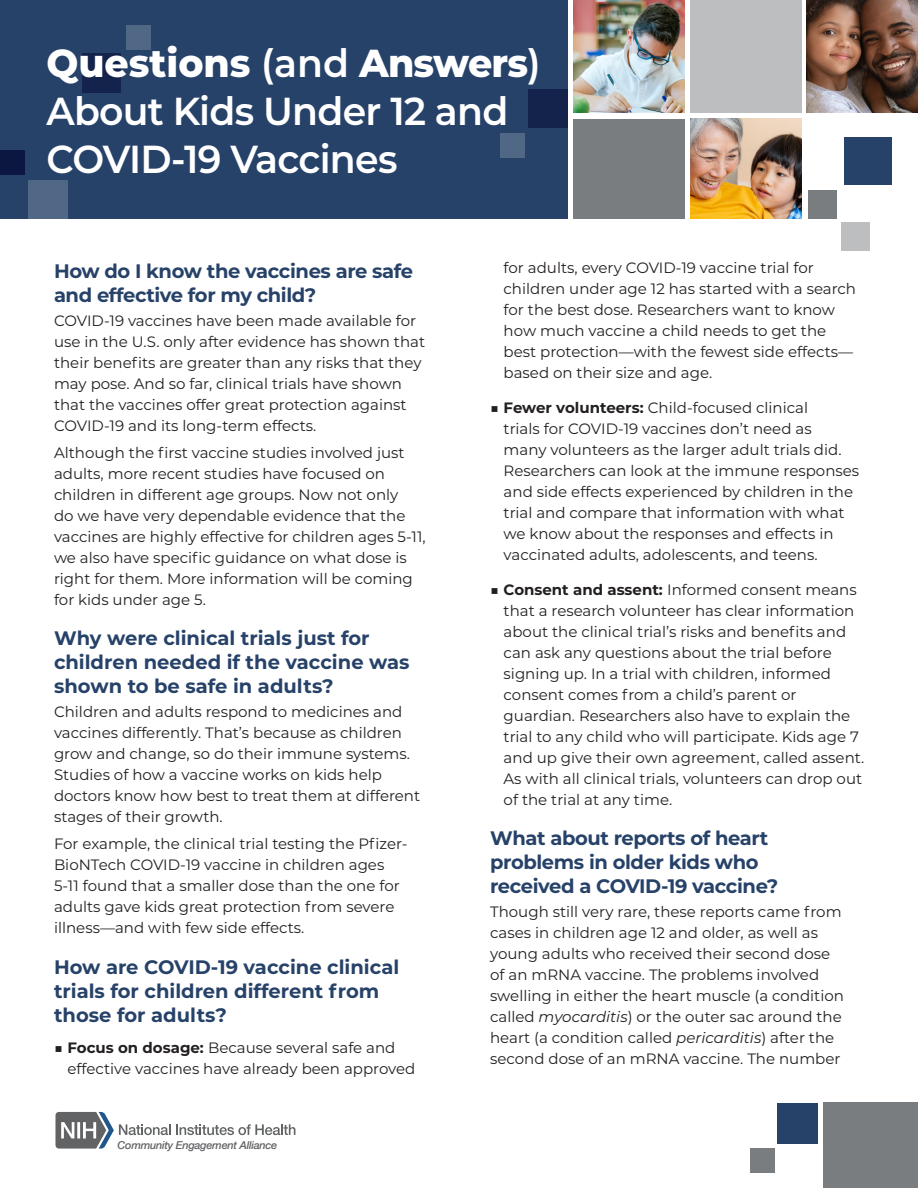
<style>
.page{position:relative;width:918px;height:1188px;background:#fff}
.page>*{position:absolute;margin:0;border:0;box-sizing:border-box;transform-origin:0 0}
.t1{font:600 39px/48px "Montserrat";letter-spacing:-.02em;color:#fff}
.t2{font:700 19.5px/24px "Montserrat";letter-spacing:-.01em;color:#274269}
.t3{font:15px/21px "Montserrat";color:#231f20}
.t4{font:italic 500 10.95px "Helvetica Neue";letter-spacing:-.025em;color:#616265}
.s1{font-weight:800}
.s2{font-weight:700}
.s3{font-style:italic}
</style>
<div class="page">
<div style="left:0;top:0;width:568px;height:219px;background:#274269"></div>
<div style="left:690px;top:0;width:111px;height:113px;background:#bdbebf"></div>
<div style="left:841px;top:222px;width:29px;height:29px;background:#bdbebf"></div>
<div style="left:844px;top:137px;width:47px;height:48px;background:#274269"></div>
<div style="left:808px;top:190px;width:29px;height:29px;background:#7a7d80"></div>
<div style="left:824px;top:1103px;width:94px;height:85px;background:#7a7d80"></div>
<div style="left:778px;top:1103px;width:40px;height:40px;background:#274269"></div>
<div style="left:751px;top:1148px;width:24px;height:24px;background:#7a7d80"></div>
<div style="left:29px;top:180px;width:39px;height:39px;background:#516786"></div>
<div style="left:0;top:150px;width:25px;height:24px;background:#0b1741"></div>
<div style="left:82px;top:54px;width:39px;height:39px;background:#14234c"></div>
<div style="left:126px;top:25px;width:25px;height:25px;background:#516786"></div>
<div style="left:528px;top:89px;width:39px;height:39px;background:#14234c"></div>
<div style="left:500px;top:134px;width:25px;height:24px;background:#516786"></div>
<svg style="left:56px;top:1112px;width:239px;height:37px"></svg>
<img style="left:573px;top:0;width:112px;height:113px">
<img style="left:807px;top:0;width:111px;height:113px">
<div style="left:573px;top:119px;width:112px;height:100px;background:#7a7d80"></div>
<img style="left:690px;top:119px;width:112px;height:100px">
<h1 class="t1" style="left:46px;top:38px;width:496px"><span class="s1">Questions</span> (and <span class="s1">Answers</span>)<br>About Kids Under 12 and<br>COVID-19 Vaccines</h1>
<h2 class="t2" style="left:54px;top:258px;width:361px">How do I know the vaccines are safe and effective for my child?</h2>
<p class="t3" style="left:54px;top:309px;width:373px">COVID-19 vaccines have been made available for use in the U.S. only after evidence has shown that their benefits are greater than any risks that they may pose. And so far, clinical trials have shown that the vaccines offer great protection against COVID-19 and its long-term effects.</p>
<p class="t3" style="left:54px;top:441px;width:373px">Although the first vaccine studies involved just adults, more recent studies have focused on children in different age groups. Now not only<br>do we have very dependable evidence that the vaccines are highly effective for children ages 5-11, we also have specific guidance on what dose is right for them. More information will be coming for kids under age 5.</p>
<h2 class="t2" style="left:54px;top:625px;width:357px">Why were clinical trials just for children needed if the vaccine was shown to be safe in adults?</h2>
<p class="t3" style="left:54px;top:701px;width:368px">Children and adults respond to medicines and vaccines differently. That’s because as children grow and change, so do their immune systems.<br>Studies of how a vaccine works on kids help doctors know how best to treat them at different stages of their growth.</p>
<p class="t3" style="left:54px;top:833px;width:355px">For example, the clinical trial testing the Pfizer-BioNTech COVID-19 vaccine in children ages 5-11 found that a smaller dose than the one for adults gave kids great protection from severe illness—and with few side effects.</p>
<h2 class="t2" style="left:54px;top:954px;width:347px">How are COVID-19 vaccine clinical trials for children different from those for adults?</h2>
<p class="t3" style="left:68px;top:1037px;width:349px;text-indent:-14px"><span class="s2">■ Focus on dosage:</span> Because several safe and effective vaccines have already been approved</p>
<p class="t4" style="left:118px;top:1136px;width:161px">Community Engagement Alliance</p>
<p class="t3" style="left:504px;top:257px;width:354px">for adults, every COVID-19 vaccine trial for children under age 12 has started with a search for the best dose. Researchers want to know how much vaccine a child needs to get the best protection—with the fewest side effects— based on their size and age.</p>
<p class="t3" style="left:504px;top:397px;width:357px;text-indent:-14px"><span class="s2">■ Fewer volunteers:</span> Child-focused clinical<br>trials for COVID-19 vaccines don’t need as<br>many volunteers as the larger adult trials did.<br>Researchers can look at the immune responses and side effects experienced by children in the trial and compare that information with what we know about the responses and effects in vaccinated adults, adolescents, and teens.</p>
<p class="t3" style="left:504px;top:579px;width:362px;text-indent:-14px"><span class="s2">■ Consent and assent:</span> Informed consent means that a research volunteer has clear information about the clinical trial’s risks and benefits and can ask any questions about the trial before signing up. In a trial with children, informed consent comes from a child’s parent or guardian. Researchers also have to explain the trial to any child who will participate. Kids age 7 and up give their own agreement, called assent.<br>As with all clinical trials, volunteers can drop out of the trial at any time.</p>
<h2 class="t2" style="left:490px;top:826px;width:290px">What about reports of heart problems in older kids who received a COVID-19 vaccine?</h2>
<p class="t3" style="left:490px;top:901px;width:355px">Though still very rare, these reports came from cases in children age 12 and older, as well as young adults who received their second dose of an mRNA vaccine. The problems involved swelling in either the heart muscle (a condition called <span class="s3">myocarditis</span>) or the outer sac around the heart (a condition called <span class="s3">pericarditis</span>) after the second dose of an mRNA vaccine. The number</p>
</div>
